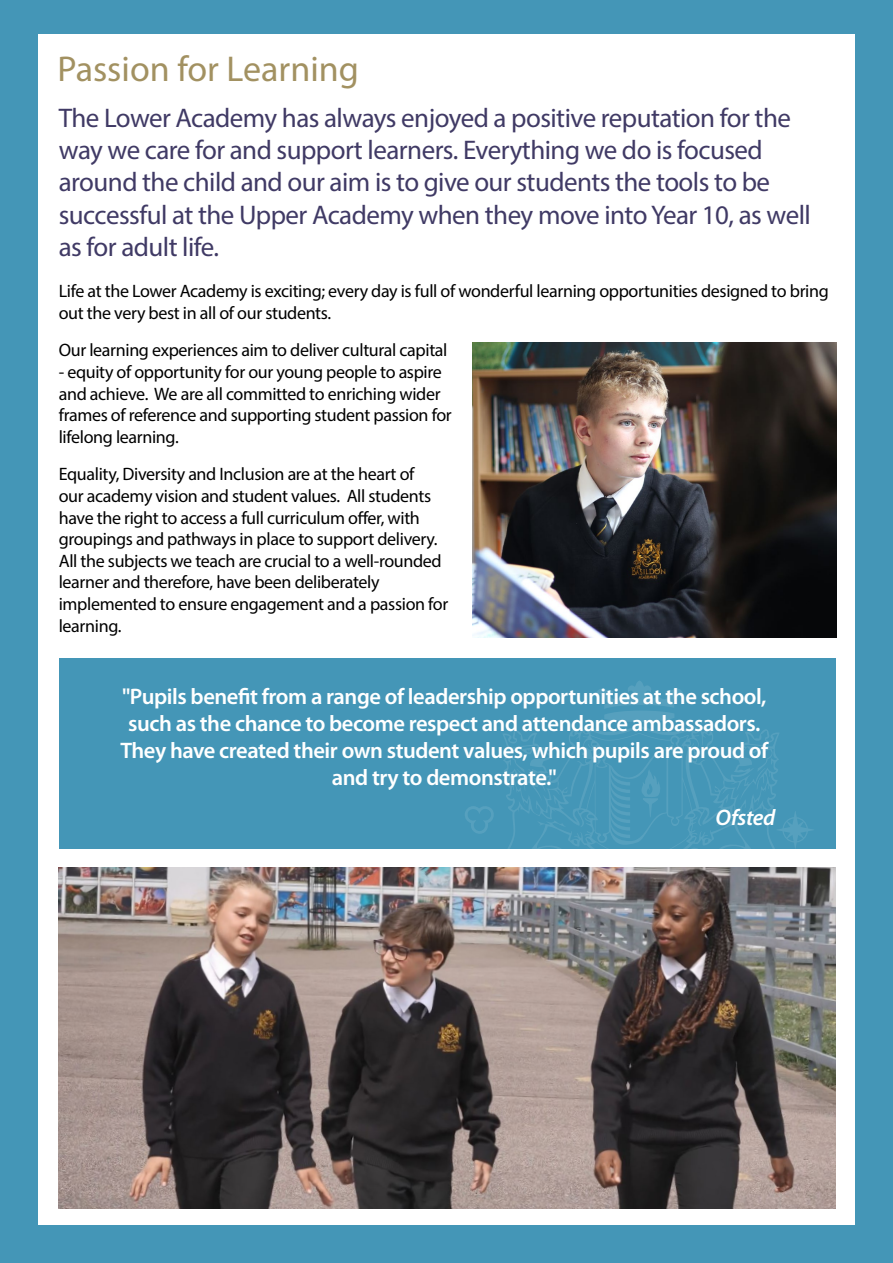
<style>
.page{position:relative;width:893px;height:1263px;background:#4496b7}
.page>*{position:absolute;margin:0;border:0;box-sizing:border-box;transform-origin:0 0}
.Heading_Small{font:36px "Myriad Pro";color:#a29161}
.Heading_Large{font:27px/32.4px "Myriad Pro";letter-spacing:-.02em;color:#403a65}
.Heading_Large-2{font:600 22.5px/27px "Myriad Pro";letter-spacing:-.02em;color:#fff;text-align:center}
.Heading_Large-3{font:italic 600 22.5px "Myriad Pro";letter-spacing:-.02em;color:#fff}
.Heading_Large-4{font:18px/21.6px "Myriad Pro";letter-spacing:-.02em;color:#000}
</style>
<div class="page">
<div style="left:38px;top:34px;width:817px;height:1191px;background:#fff"></div>
<img style="left:473px;top:343px;width:363px;height:295px">
<div style="left:59px;top:658px;width:777px;height:190px;background:#4496b7"></div>
<svg style="left:465px;top:681px;width:348px;height:167px"></svg>
<img style="left:59px;top:867px;width:777px;height:342px">
<p class="Heading_Small" style="left:57px;top:47px;width:303px">Passion for Learning</p>
<p class="Heading_Large" style="left:59px;top:101px;width:754px">The Lower Academy has always enjoyed a positive reputation for the way we care for and support learners. Everything we do is focused around the child and our aim is to give our students the tools to be successful at the Upper Academy when they move into Year 10, as well as for adult life.</p>
<p class="Heading_Large-4" style="left:59px;top:280px;width:771px">Life at the Lower Academy is exciting; every day is full of wonderful learning opportunities designed to bring out the very best in all of our students.</p>
<p class="Heading_Large-4" style="left:59px;top:339px;width:390px">Our learning experiences aim to deliver cultural capital</p>
<p class="Heading_Large-4" style="left:59px;top:361px;width:394px">- equity of opportunity for our young people to aspire and achieve. We are all committed to enriching wider frames of reference and supporting student passion for lifelong learning.</p>
<p class="Heading_Large-4" style="left:59px;top:463px;width:391px">Equality, Diversity and Inclusion are at the heart of<br>our academy vision and student values. All students have the right to access a full curriculum offer, with groupings and pathways in place to support delivery.<br>All the subjects we teach are crucial to a well-rounded learner and therefore, have been deliberately implemented to ensure engagement and a passion for learning.</p>
<p class="Heading_Large-2" style="left:120px;top:682px;width:649px">"Pupils benefit from a range of leadership opportunities at the school, such as the chance to become respect and attendance ambassadors.<br>They have created their own student values, which pupils are proud of and try to demonstrate."</p>
<p class="Heading_Large-3" style="left:716px;top:803px;width:61px">Ofsted</p>
</div>
